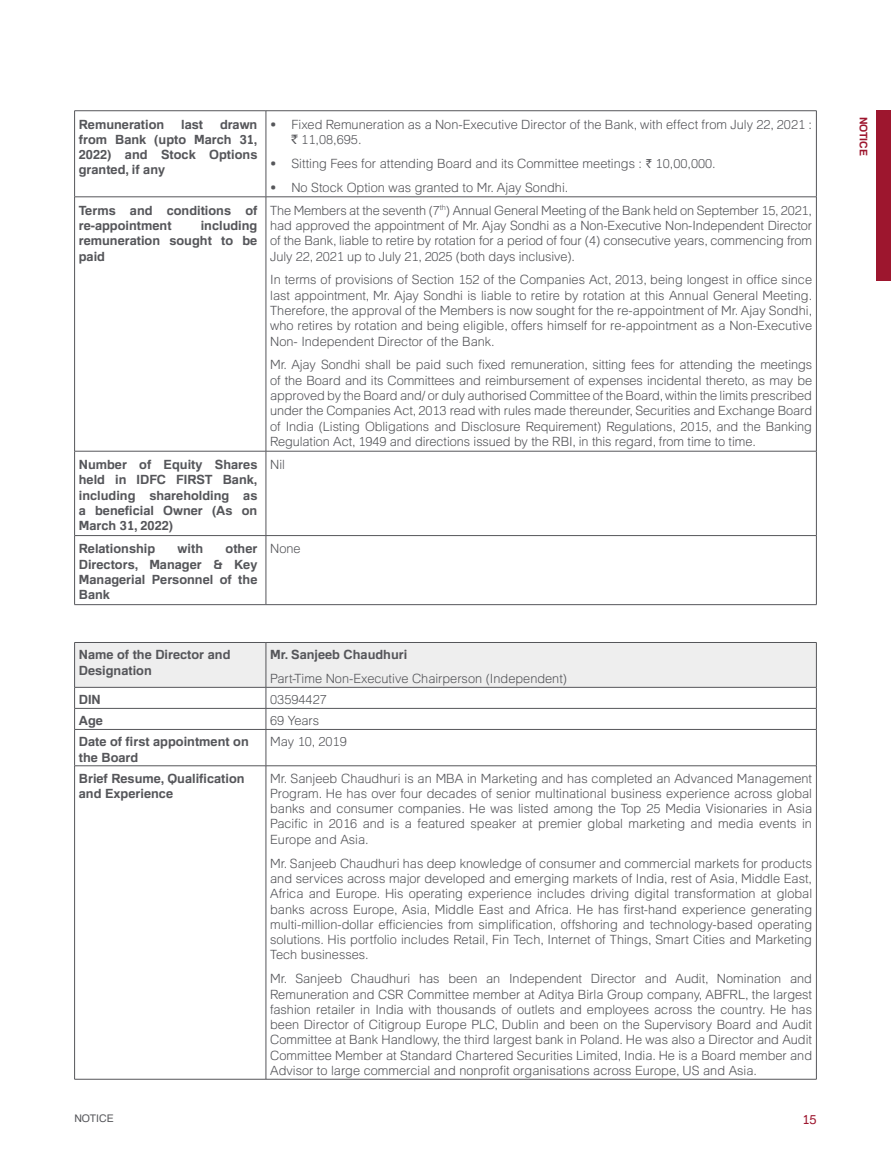
<style>
.page{position:relative;width:891px;height:1161px;background:#fff}
.page>*{position:absolute;margin:0;border:0;box-sizing:border-box;transform-origin:0 0}
.t1{font:300 12.75px/15.3px "Familiar Pro";color:#55565a;text-align:justify}
.t2{font:700 12.75px/15.3px "Familiar Pro";color:#55565a;text-align:justify}
.t3{font:12.75px "Familiar Pro";color:#9d162e}
.t4{font:10.5px "Familiar Pro";color:#55565a}
.t5{font:700 10.5px "Familiar Pro";color:#9d162e}
.s1{font-family:"Rupee Foradian";font-weight:400}
.s2{font-family:"Rupee";font-weight:400}
</style>
<div class="page">
<div style="left:876px;top:111px;width:15px;height:170px;background:#9d162e"></div>
<hr style="left:74px;top:110px;width:192px;height:1px;background:#55565a">
<hr style="left:74px;top:111px;width:1px;height:86px;background:#55565a">
<hr style="left:266px;top:110px;width:551px;height:1px;background:#55565a">
<hr style="left:266px;top:111px;width:1px;height:86px;background:#55565a">
<hr style="left:816px;top:111px;width:1px;height:86px;background:#55565a">
<hr style="left:74px;top:197px;width:192px;height:1px;background:#55565a">
<hr style="left:74px;top:197px;width:1px;height:254px;background:#55565a">
<hr style="left:266px;top:197px;width:551px;height:1px;background:#55565a">
<hr style="left:266px;top:197px;width:1px;height:254px;background:#55565a">
<hr style="left:816px;top:197px;width:1px;height:254px;background:#55565a">
<hr style="left:74px;top:451px;width:192px;height:1px;background:#55565a">
<hr style="left:74px;top:451px;width:1px;height:84px;background:#55565a">
<hr style="left:266px;top:451px;width:551px;height:1px;background:#55565a">
<hr style="left:266px;top:451px;width:1px;height:84px;background:#55565a">
<hr style="left:816px;top:451px;width:1px;height:84px;background:#55565a">
<hr style="left:74px;top:535px;width:192px;height:1px;background:#55565a">
<hr style="left:74px;top:536px;width:1px;height:68px;background:#55565a">
<hr style="left:266px;top:535px;width:551px;height:1px;background:#55565a">
<hr style="left:266px;top:536px;width:1px;height:68px;background:#55565a">
<hr style="left:816px;top:536px;width:1px;height:68px;background:#55565a">
<hr style="left:74px;top:604px;width:192px;height:1px;background:#55565a">
<hr style="left:266px;top:604px;width:551px;height:1px;background:#55565a">
<svg style="left:74px;top:642px;width:743px;height:87px"></svg>
<hr style="left:74px;top:729px;width:192px;height:1px;background:#55565a">
<hr style="left:74px;top:730px;width:1px;height:36px;background:#55565a">
<hr style="left:266px;top:729px;width:551px;height:1px;background:#55565a">
<hr style="left:266px;top:730px;width:1px;height:36px;background:#55565a">
<hr style="left:816px;top:730px;width:1px;height:36px;background:#55565a">
<hr style="left:74px;top:766px;width:192px;height:1px;background:#55565a">
<hr style="left:74px;top:766px;width:1px;height:313px;background:#55565a">
<hr style="left:266px;top:766px;width:551px;height:1px;background:#55565a">
<hr style="left:266px;top:766px;width:1px;height:313px;background:#55565a">
<hr style="left:816px;top:766px;width:1px;height:313px;background:#55565a">
<hr style="left:74px;top:1079px;width:192px;height:1px;background:#55565a">
<hr style="left:266px;top:1079px;width:551px;height:1px;background:#55565a">
<p class="t2" style="left:79px;top:116px;width:180px;text-indent:141px">drawn from Bank (upto March 31, 2022) and Stock Options granted, if any</p>
<p class="t1" style="left:291px;top:116px;width:522px;text-indent:-21px">• Fixed Remuneration as a Non-Executive Director of the Bank, with effect from July 22, 2021 : <span class="s1">`</span> 11,08,695.</p>
<p class="t2" style="left:79px;top:116px;width:87px">Remuneration</p>
<p class="t2" style="left:181px;top:116px;width:23px">last</p>
<p class="t1" style="left:270px;top:155px;width:447px">• Sitting Fees for attending Board and its Committee meetings : <span class="s2">`</span> 10,00,000.</p>
<p class="t1" style="left:270px;top:179px;width:300px">• No Stock Option was granted to Mr. Ajay Sondhi.</p>
<p class="t2" style="left:79px;top:202px;width:180px">Terms and conditions of re-appointment</p>
<p class="t2" style="left:79px;top:218px;width:180px;text-indent:122px">including remuneration sought to be paid</p>
<p class="t1" style="left:270px;top:202px;width:544px">The Members at the seventh (7<sup>th</sup>) Annual General Meeting of the Bank held on September 15, 2021, had approved the appointment of Mr. Ajay Sondhi as a Non-Executive Non-Independent Director of the Bank, liable to retire by rotation for a period of four (4) consecutive years, commencing from July 22, 2021 up to July 21, 2025 (both days inclusive).</p>
<p class="t1" style="left:270px;top:272px;width:544px">In terms of provisions of Section 152 of the Companies Act, 2013, being longest in office since last appointment, Mr. Ajay Sondhi is liable to retire by rotation at this Annual General Meeting.<br>Therefore, the approval of the Members is now sought for the re-appointment of Mr. Ajay Sondhi, who retires by rotation and being eligible, offers himself for re-appointment as a Non-Executive Non- Independent Director of the Bank.</p>
<p class="t1" style="left:270px;top:357px;width:543px">Mr. Ajay Sondhi shall be paid such fixed remuneration, sitting fees for attending the meetings of the Board and its Committees and reimbursement of expenses incidental thereto, as may be approved by the Board and/ or duly authorised Committee of the Board, within the limits prescribed under the Companies Act, 2013 read with rules made thereunder, Securities and Exchange Board of India (Listing Obligations and Disclosure Requirement) Regulations, 2015, and the Banking Regulation Act, 1949 and directions issued by the RBI, in this regard, from time to time.</p>
<p class="t2" style="left:79px;top:457px;width:180px">Number of Equity Shares held in IDFC FIRST Bank, including shareholding as a beneficial Owner (As on March 31, 2022)</p>
<p class="t1" style="left:270px;top:457px;width:16px">Nil</p>
<p class="t2" style="left:79px;top:541px;width:78px">Relationship</p>
<p class="t2" style="left:178px;top:541px;width:27px">with</p>
<p class="t2" style="left:79px;top:541px;width:180px;text-indent:147px">other Directors, Manager &amp; Key Managerial Personnel of the Bank</p>
<p class="t1" style="left:270px;top:541px;width:32px">None</p>
<p class="t2" style="left:79px;top:647px;width:153px">Name of the Director and<br>Designation</p>
<p class="t2" style="left:270px;top:647px;width:139px">Mr. Sanjeeb Chaudhuri</p>
<p class="t1" style="left:270px;top:671px;width:299px">Part-Time Non-Executive Chairperson (Independent)</p>
<p class="t2" style="left:79px;top:692px;width:23px">DIN</p>
<p class="t1" style="left:270px;top:692px;width:58px">03594427</p>
<p class="t2" style="left:79px;top:713px;width:26px">Age</p>
<p class="t1" style="left:270px;top:713px;width:51px">69 Years</p>
<p class="t2" style="left:79px;top:734px;width:172px">Date of first appointment on the Board</p>
<p class="t1" style="left:270px;top:734px;width:78px">May 10, 2019</p>
<p class="t2" style="left:79px;top:770px;width:167px">Brief Resume, Qualification and Experience</p>
<p class="t1" style="left:270px;top:770px;width:543px">Mr. Sanjeeb Chaudhuri is an MBA in Marketing and has completed an Advanced Management Program. He has over four decades of senior multinational business experience across global banks and consumer companies. He was listed among the Top 25 Media Visionaries in Asia Pacific in 2016 and is a featured speaker at premier global marketing and media events in Europe and Asia.</p>
<p class="t1" style="left:270px;top:855px;width:543px">Mr. Sanjeeb Chaudhuri has deep knowledge of consumer and commercial markets for products and services across major developed and emerging markets of India, rest of Asia, Middle East, Africa and Europe. His operating experience includes driving digital transformation at global banks across Europe, Asia, Middle East and Africa. He has first-hand experience generating multi-million-dollar efficiencies from simplification, offshoring and technology-based operating solutions. His portfolio includes Retail, Fin Tech, Internet of Things, Smart Cities and Marketing Tech businesses.</p>
<p class="t1" style="left:270px;top:971px;width:544px">Mr. Sanjeeb Chaudhuri has been an Independent Director and Audit, Nomination and Remuneration and CSR Committee member at Aditya Birla Group company, ABFRL, the largest fashion retailer in India with thousands of outlets and employees across the country. He has been Director of Citigroup Europe PLC, Dublin and been on the Supervisory Board and Audit Committee at Bank Handlowy, the third largest bank in Poland. He was also a Director and Audit Committee Member at Standard Chartered Securities Limited, India. He is a Board member and Advisor to large commercial and nonprofit organisations across Europe, US and Asia.</p>
<p class="t4" style="left:74px;top:1112px;width:41px">NOTICE</p>
<p class="t3" style="left:802px;top:1112px;width:16px">15</p>
<p class="t5" style="left:870px;top:117px;width:41px;rotate:90deg">NOTICE</p>
</div>
